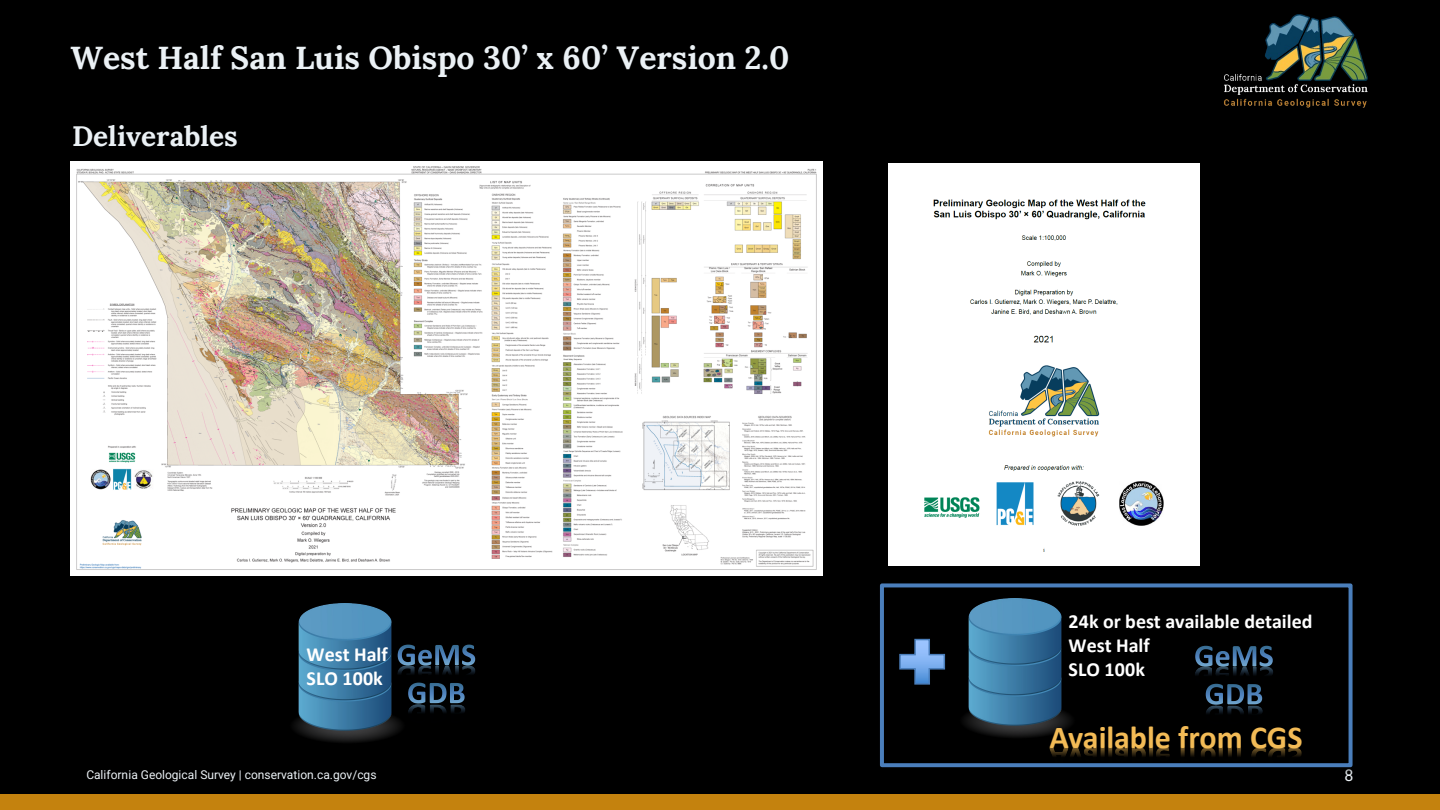
<style>
.page{position:relative;width:1440px;height:810px;background:#000}
.page>*{position:absolute;margin:0;border:0;box-sizing:border-box;transform-origin:0 0}
.t1{font:700 32px "Lora";color:#ebf1f5}
.t2{font:700 32px "Calibri";letter-spacing:-.005em;color:#f3bb56}
.t3{font:700 28px "Lora";color:#ebf1f5}
.t4{font:700 20px/24px "Calibri";color:#fff}
.t5{font:16px "Roboto";color:#ebf1f5}
.t6{font:12px "Roboto";color:#ebf1f5}
</style>
<div class="page">
<img style="left:1224px;top:15px;width:144px;height:93px">
<img style="left:0;top:794px;width:1440px;height:1px">
<div style="left:0;top:795px;width:1440px;height:15px;background:#c4820e"></div>
<img style="left:71px;top:161px;width:751px;height:415px">
<img style="left:888px;top:163px;width:312px;height:403px">
<img style="left:294px;top:604px;width:112px;height:138px">
<img style="left:397px;top:665px;width:79px;height:20px">
<svg style="left:398px;top:645px;width:61px;height:21px"></svg>
<img style="left:408px;top:704px;width:57px;height:9px">
<svg style="left:408px;top:683px;width:57px;height:21px"></svg>
<img style="left:881px;top:598px;width:470px;height:170px">
<div style="left:880px;top:583px;width:473px;height:184px;border:4px solid #4a7ebb"></div>
<img style="left:893px;top:636px;width:59px;height:59px">
<svg style="left:899px;top:638px;width:47px;height:47px"></svg>
<img style="left:1030px;top:748px;width:292px;height:20px">
<h1 class="t1" style="left:71px;top:36px;width:720px">West Half San Luis Obispo 30’ x 60’ Version 2.0</h1>
<h2 class="t3" style="left:72px;top:118px;width:167px">Deliverables</h2>
<p class="t4" style="left:307px;top:642px;width:83px">West Half<br>SLO 100k</p>
<p class="t6" style="left:86px;top:768px;width:292px">California Geological Survey | conservation.ca.gov/cgs</p>
<p class="t4" style="left:1069px;top:609px;width:246px">24k or best available detailed<br>West Half<br>SLO 100k</p>
<h1 class="t2" style="left:1049px;top:717px;width:255px">Available from CGS</h1>
<p class="t5" style="left:1344px;top:767px;width:10px">8</p>
</div>
